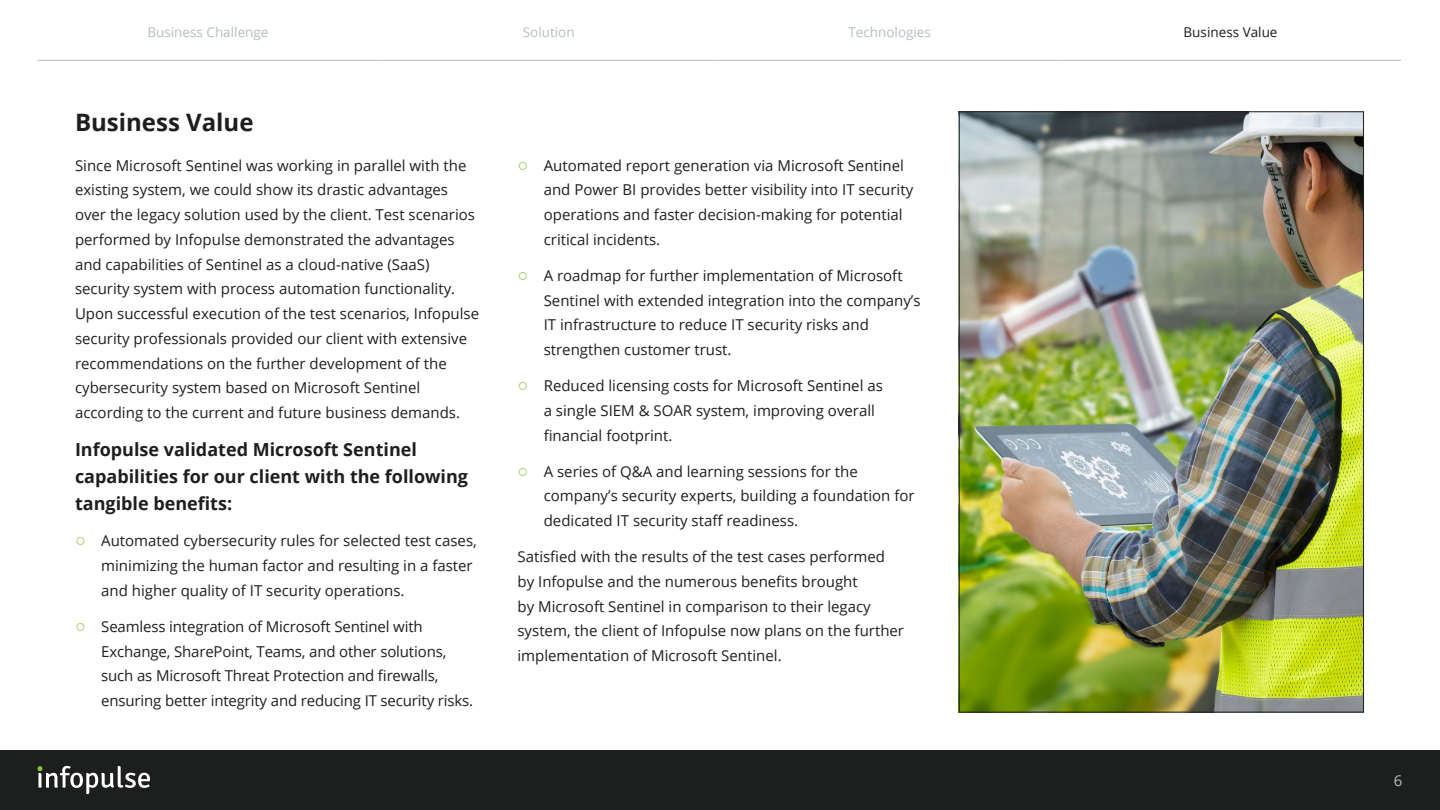
<style>
.page{position:relative;width:1440px;height:810px;background:#fff}
.page>*{position:absolute;margin:0;border:0;box-sizing:border-box;transform-origin:0 0}
.t1{font:700 24px "Open Sans";color:#1d1e1e}
.t2{font:700 18px/27px "Open Sans";color:#1d1e1e}
.t3{font:15px/24.8px "Open Sans";color:#1d1e1e}
.t4{font:15px "Open Sans";color:#b5bec0}
.t5{font:13.5px "Open Sans";color:#b5bec0}
.t6{font:13.5px "Open Sans";color:#1d1e1e}
.s1{font-family:"Arial";font-size:18px;color:#8bc53f}
</style>
<div class="page">
<div style="left:0;top:750px;width:1440px;height:60px;background:#1d1e1e"></div>
<svg style="left:37px;top:766px;width:113px;height:28px"></svg>
<img style="left:961px;top:113px;width:401px;height:597px">
<hr style="left:38px;top:60px;width:340px;height:1px;background:#b5bec0">
<hr style="left:719px;top:60px;width:341px;height:1px;background:#b5bec0">
<hr style="left:378px;top:60px;width:341px;height:1px;background:#b5bec0">
<hr style="left:1060px;top:60px;width:341px;height:1px;background:#b5bec0">
<p class="t5" style="left:147px;top:22px;width:123px">Business Challenge</p>
<p class="t5" style="left:523px;top:22px;width:53px">Solution</p>
<p class="t5" style="left:848px;top:22px;width:84px">Technologies</p>
<p class="t6" style="left:1184px;top:22px;width:95px">Business Value</p>
<h1 class="t1" style="left:75px;top:105px;width:180px">Business Value</h1>
<p class="t3" style="left:75px;top:152px;width:406px">Since Microsoft Sentinel was working in parallel with the existing system, we could show its drastic advantages over the legacy solution used by the client. Test scenarios performed by Infopulse demonstrated the advantages and capabilities of Sentinel as a cloud-native (SaaS) security system with process automation functionality.<br>Upon successful execution of the test scenarios, Infopulse security professionals provided our client with extensive recommendations on the further development of the cybersecurity system based on Microsoft Sentinel according to the current and future business demands.</p>
<p class="t2" style="left:75px;top:436px;width:395px">Infopulse validated Microsoft Sentinel capabilities for our client with the following tangible benefits:</p>
<p class="t3" style="left:101px;top:528px;width:377px;text-indent:-26px"><span class="s1">○</span> Automated cybersecurity rules for selected test cases, minimizing the human factor and resulting in a faster and higher quality of IT security operations.</p>
<p class="t3" style="left:101px;top:614px;width:373px;text-indent:-26px"><span class="s1">○</span> Seamless integration of Microsoft Sentinel with Exchange, SharePoint, Teams, and other solutions, such as Microsoft Threat Protection and firewalls, ensuring better integrity and reducing IT security risks.</p>
<p class="t3" style="left:544px;top:152px;width:371px;text-indent:-26px"><span class="s1">○</span> Automated report generation via Microsoft Sentinel and Power BI provides better visibility into IT security operations and faster decision-making for potential critical incidents.</p>
<p class="t3" style="left:544px;top:263px;width:378px;text-indent:-26px"><span class="s1">○</span> A roadmap for further implementation of Microsoft Sentinel with extended integration into the company’s IT infrastructure to reduce IT security risks and strengthen customer trust.</p>
<p class="t3" style="left:544px;top:373px;width:341px;text-indent:-26px"><span class="s1">○</span> Reduced licensing costs for Microsoft Sentinel as a single SIEM &amp; SOAR system, improving overall financial footprint.</p>
<p class="t3" style="left:544px;top:458px;width:372px;text-indent:-26px"><span class="s1">○</span> A series of Q&amp;A and learning sessions for the company’s security experts, building a foundation for dedicated IT security staff readiness.</p>
<p class="t3" style="left:518px;top:544px;width:388px">Satisfied with the results of the test cases performed by Infopulse and the numerous benefits brought<br>by Microsoft Sentinel in comparison to their legacy system, the client of Infopulse now plans on the further implementation of Microsoft Sentinel.</p>
<p class="t4" style="left:1394px;top:770px;width:10px">6</p>
</div>
